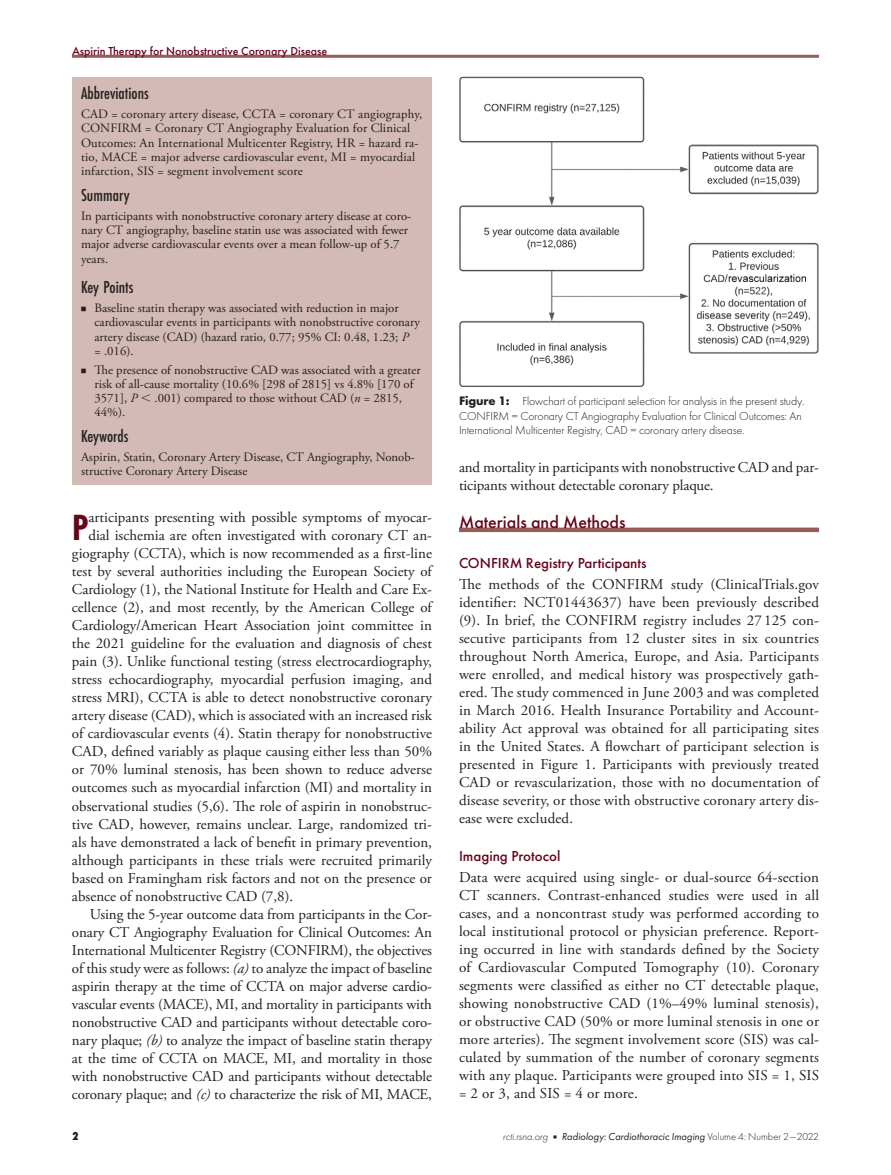
<style>
.page{position:relative;width:891px;height:1175px;background:#fff}
.page>*{position:absolute;margin:0;border:0;box-sizing:border-box;transform-origin:0 0}
.t1{font:700 37.8px "Futura PT Cond";color:#65051c}
.t2{font:500 18px "Futura PT Cond";color:#231f20}
.t3{font:500 18px "Futura PT";color:#65051c}
.t4{font:15px/18px "Adobe Garamond Pro";color:#231f20;text-align:justify}
.t5{font:500 15px "Futura PT";color:#65051c}
.t6{font:12.75px/14.2px "Adobe Garamond Pro";color:#231f20}
.t7{font:300 12px/14.4px "Futura PT";letter-spacing:-.01em;color:#231f20}
.t8{font:500 12px "Futura PT";color:#65051c}
.t9{font:800 12px "Futura PT Cond";color:#231f20}
.t10{font:italic 10.5px "Futura PT";color:#231f20}
.s1{font-family:"Universal Newswith Comm Pi";font-size:9px}
.s2{font-style:italic}
.s3{font-family:"Universal Greekwith Math Pi"}
.s4{font-weight:700;font-size:12.75px}
.s5{font-weight:300}
.s6{font-family:"Universal Newswith Comm Pi";font-style:normal;font-size:6px}
.s7{font-weight:300;font-style:normal}
</style>
<div class="page">
<hr style="left:72px;top:55px;width:747px;height:3px;background:#965c59">
<div style="left:459px;top:527px;width:360px;height:5px;background:#965c59"></div>
<div style="left:72px;top:76px;width:360px;height:408px;background:#d4bab6"></div>
<img style="left:459px;top:76px;width:360px;height:310px">
<p class="t8" style="left:72px;top:43px;width:257px">Aspirin Therapy for Nonobstructive Coronary Disease</p>
<p class="t2" style="left:81px;top:83px;width:69px">Abbreviations</p>
<p class="t6" style="left:81px;top:107px;width:343px">CAD = coronary artery disease, CCTA = coronary CT angiography, CONFIRM = Coronary CT Angiography Evaluation for Clinical Outcomes: An International Multicenter Registry, HR = hazard ra&shy;tio, MACE = major adverse cardiovascular event, MI = myocardial infarction, SIS = segment involvement score</p>
<p class="t2" style="left:81px;top:185px;width:50px">Summary</p>
<p class="t6" style="left:81px;top:209px;width:332px">In participants with nonobstructive coronary artery disease at coro&shy;nary CT angiography, baseline statin use was associated with fewer major adverse cardiovascular events over a mean follow-up of 5.7 years.</p>
<p class="t2" style="left:81px;top:277px;width:54px">Key Points</p>
<p class="t6" style="left:94px;top:301px;width:327px;text-indent:-14px"><span class="s1">n</span> Baseline statin therapy was associated with reduction in major cardiovascular events in participants with nonobstructive coronary artery disease (CAD) (hazard ratio, 0.77; 95% CI: 0.48, 1.23; <span class="s2">P<br></span>= .016).</p>
<p class="t6" style="left:94px;top:363px;width:328px;text-indent:-14px"><span class="s1">n</span> The presence of nonobstructive CAD was associated with a greater risk of all-cause mortality (10.6% [298 of 2815] vs 4.8% [170 of 3571], <span class="s2">P</span> <span class="s3">,</span> .001) compared to those without CAD (<span class="s2">n</span> = 2815, 44%).</p>
<p class="t2" style="left:81px;top:426px;width:49px">Keywords</p>
<p class="t6" style="left:81px;top:450px;width:335px">Aspirin, Statin, Coronary Artery Disease, CT Angiography, Nonob&shy;structive Coronary Artery Disease</p>
<h1 class="t1" style="left:72px;top:506px;width:18px">P</h1>
<p class="t4" style="left:88px;top:509px;width:345px">articipants presenting with possible symptoms of myocar-</p>
<p class="t4" style="left:88px;top:527px;width:345px">dial ischemia are often investigated with coronary CT an-</p>
<p class="t4" style="left:72px;top:545px;width:361px">giography (CCTA), which is now recommended as a first-line</p>
<p class="t4" style="left:72px;top:563px;width:361px">test by several authorities including the European Society of</p>
<p class="t4" style="left:72px;top:581px;width:362px">Cardiology (1), the National Institute for Health and Care Ex-</p>
<p class="t4" style="left:72px;top:599px;width:361px">cellence (2), and most recently, by the American College of</p>
<p class="t4" style="left:72px;top:617px;width:362px">Cardiology/American Heart Association joint committee in</p>
<p class="t4" style="left:72px;top:635px;width:362px">the 2021 guideline for the evaluation and diagnosis of chest</p>
<p class="t4" style="left:72px;top:653px;width:362px">pain (3). Unlike functional testing (stress electrocardiography,</p>
<p class="t4" style="left:72px;top:671px;width:362px">stress echocardiography, myocardial perfusion imaging, and</p>
<p class="t4" style="left:72px;top:689px;width:361px">stress MRI), CCTA is able to detect nonobstructive coronary</p>
<p class="t4" style="left:72px;top:707px;width:361px">artery disease (CAD), which is associated with an increased risk</p>
<p class="t4" style="left:72px;top:725px;width:362px">of cardiovascular events (4). Statin therapy for nonobstructive</p>
<p class="t4" style="left:72px;top:743px;width:361px">CAD, defined variably as plaque causing either less than 50%</p>
<p class="t4" style="left:72px;top:761px;width:362px">or 70% luminal stenosis, has been shown to reduce adverse</p>
<p class="t4" style="left:72px;top:779px;width:361px">outcomes such as myocardial infarction (MI) and mortality in</p>
<p class="t4" style="left:72px;top:797px;width:362px">observational studies (5,6). The role of aspirin in nonobstruc-</p>
<p class="t4" style="left:72px;top:815px;width:361px">tive CAD, however, remains unclear. Large, randomized tri-</p>
<p class="t4" style="left:72px;top:833px;width:362px">als have demonstrated a lack of benefit in primary prevention,</p>
<p class="t4" style="left:72px;top:851px;width:362px">although participants in these trials were recruited primarily</p>
<p class="t4" style="left:72px;top:869px;width:361px">based on Framingham risk factors and not on the presence or</p>
<p class="t4" style="left:72px;top:887px;width:223px">absence of nonobstructive CAD (7,8).</p>
<p class="t4" style="left:90px;top:905px;width:343px">Using the 5-year outcome data from participants in the Cor-</p>
<p class="t4" style="left:72px;top:923px;width:361px">onary CT Angiography Evaluation for Clinical Outcomes: An</p>
<p class="t4" style="left:72px;top:941px;width:361px">International Multicenter Registry (CONFIRM), the objectives</p>
<p class="t4" style="left:72px;top:959px;width:362px">of this study were as follows: <span class="s2">(a)</span> to analyze the impact of baseline</p>
<p class="t4" style="left:72px;top:977px;width:361px">aspirin therapy at the time of CCTA on major adverse cardio-</p>
<p class="t4" style="left:72px;top:995px;width:362px">vascular events (MACE), MI, and mortality in participants with</p>
<p class="t4" style="left:72px;top:1013px;width:361px">nonobstructive CAD and participants without detectable coro-</p>
<p class="t4" style="left:72px;top:1031px;width:361px">nary plaque; <span class="s2">(b)</span> to analyze the impact of baseline statin therapy</p>
<p class="t4" style="left:72px;top:1049px;width:361px">at the time of CCTA on MACE, MI, and mortality in those</p>
<p class="t4" style="left:72px;top:1067px;width:361px">with nonobstructive CAD and participants without detectable</p>
<p class="t4" style="left:72px;top:1085px;width:362px">coronary plaque; and <span class="s2">(c)</span> to characterize the risk of MI, MACE,</p>
<p class="t7" style="left:459px;top:394px;width:347px"><span class="s4">Figure 1:</span> Flowchart of participant selection for analysis in the present study.<br>CONFIRM = Coronary CT Angiography Evaluation for Clinical Outcomes: An<br>International Multicenter Registry, CAD = coronary artery disease.</p>
<p class="t4" style="left:459px;top:459px;width:361px">and mortality in participants with nonobstructive CAD and par&shy;ticipants without detectable coronary plaque.</p>
<p class="t3" style="left:459px;top:511px;width:168px">Materials and Methods</p>
<p class="t5" style="left:459px;top:554px;width:189px">CONFIRM Registry Participants</p>
<p class="t4" style="left:459px;top:576px;width:362px">The methods of the CONFIRM study (ClinicalTrials.gov identifier: NCT01443637) have been previously described (9). In brief, the CONFIRM registry includes 27 125 con&shy;secutive participants from 12 cluster sites in six countries throughout North America, Europe, and Asia. Participants were enrolled, and medical history was prospectively gath&shy;ered. The study commenced in June 2003 and was completed in March 2016. Health Insurance Portability and Account&shy;ability Act approval was obtained for all participating sites in the United States. A flowchart of participant selection is presented in Figure 1. Participants with previously treated CAD or revascularization, those with no documentation of disease severity, or those with obstructive coronary artery dis&shy;ease were excluded.</p>
<p class="t5" style="left:459px;top:846px;width:103px">Imaging Protocol</p>
<p class="t4" style="left:459px;top:868px;width:362px">Data were acquired using single- or dual-source 64-section CT scanners. Contrast-enhanced studies were used in all cases, and a noncontrast study was performed according to local institutional protocol or physician preference. Report&shy;ing occurred in line with standards defined by the Society of Cardiovascular Computed Tomography (10). Coronary segments were classified as either no CT detectable plaque, showing nonobstructive CAD (1%–49% luminal stenosis), or obstructive CAD (50% or more luminal stenosis in one or more arteries). The segment involvement score (SIS) was cal&shy;culated by summation of the number of coronary segments with any plaque. Participants were grouped into SIS = 1, SIS = 2 or 3, and SIS = 4 or more.</p>
<p class="t9" style="left:72px;top:1128px;width:8px">2</p>
<p class="t10" style="left:503px;top:1130px;width:318px"><span class="s5">rcti.rsna.org</span> <span class="s6">n</span> Radiology: Cardiothoracic Imaging <span class="s7">Volume 4: Number 2—2022</span></p>
</div>
